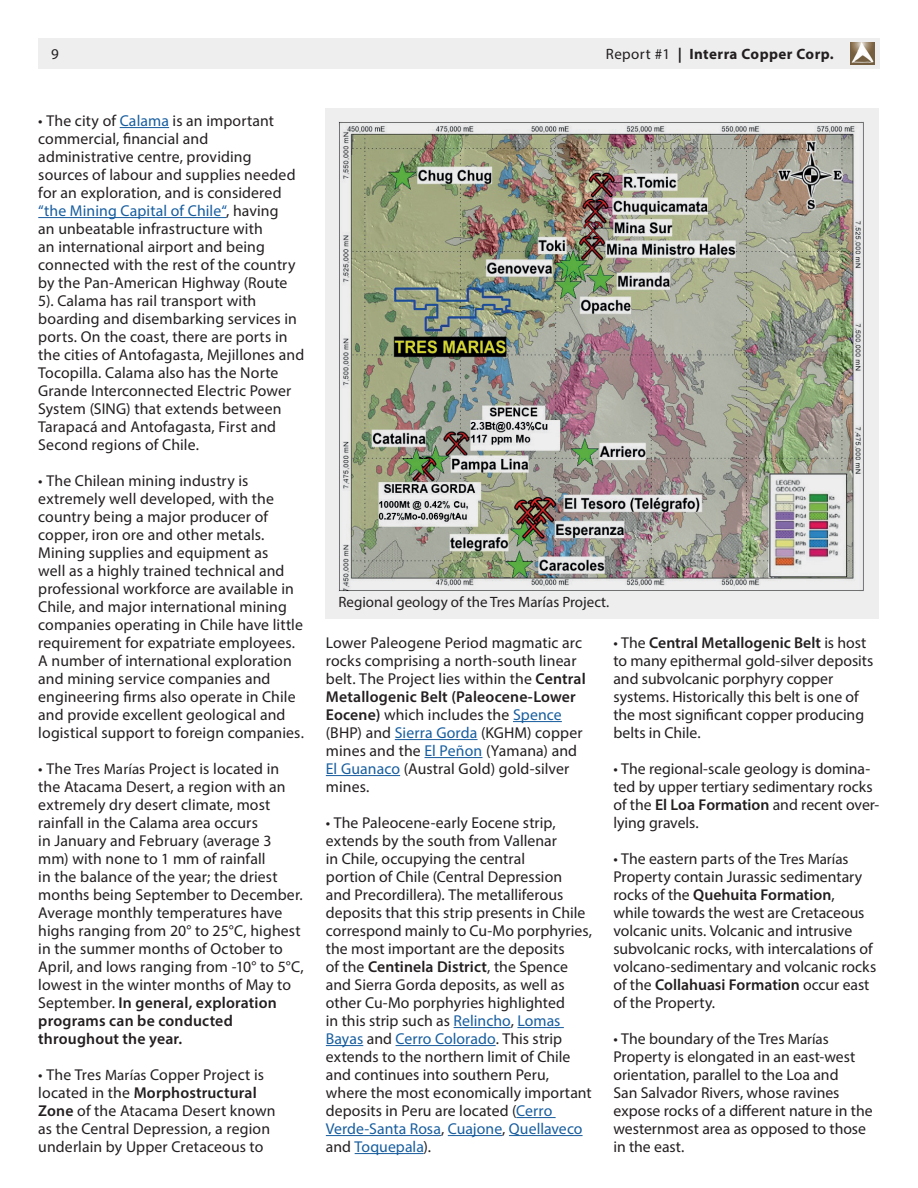
<style>
.page{position:relative;width:918px;height:1188px;background:#fff}
.page>*{position:absolute;margin:0;border:0;box-sizing:border-box;transform-origin:0 0}
.t1{font:15.75px/18px "Myriad Pro";letter-spacing:.005em;color:#231f20}
.t2{font:15px "Myriad Pro";color:#231f20}
.t3{font:700 15px "Myriad Pro";letter-spacing:.03em;color:#231f20}
.s1{font-weight:400}
.s2{color:#175d9e}
.s3{font-size:15px}
.s4{font-weight:600}
</style>
<div class="page">
<div style="left:38px;top:38px;width:842px;height:31px;background:#eeeeef"></div>
<img style="left:851px;top:43px;width:23px;height:21px">
<hr style="left:120px;top:127px;width:49px;height:1px;background:#175d9e">
<hr style="left:38px;top:217px;width:188px;height:1px;background:#175d9e">
<hr style="left:513px;top:721px;width:49px;height:1px;background:#175d9e">
<hr style="left:395px;top:739px;width:83px;height:1px;background:#175d9e">
<hr style="left:424px;top:757px;width:59px;height:1px;background:#175d9e">
<hr style="left:326px;top:775px;width:74px;height:1px;background:#175d9e">
<hr style="left:454px;top:1027px;width:57px;height:1px;background:#175d9e">
<hr style="left:517px;top:1027px;width:47px;height:1px;background:#175d9e">
<hr style="left:326px;top:1045px;width:37px;height:1px;background:#175d9e">
<hr style="left:396px;top:1045px;width:100px;height:1px;background:#175d9e">
<hr style="left:516px;top:1117px;width:40px;height:1px;background:#175d9e">
<hr style="left:326px;top:1135px;width:115px;height:1px;background:#175d9e">
<hr style="left:448px;top:1135px;width:54px;height:1px;background:#175d9e">
<hr style="left:509px;top:1135px;width:74px;height:1px;background:#175d9e">
<hr style="left:355px;top:1153px;width:69px;height:1px;background:#175d9e">
<div style="left:326px;top:108px;width:553px;height:511px;background:#eeeeef"></div>
<img style="left:338px;top:121px;width:526px;height:471px">
<p class="t2" style="left:51px;top:45px;width:9px">9</p>
<p class="t3" style="left:606px;top:46px;width:229px"><span class="s1">Report #1</span> | Interra Copper Corp.</p>
<p class="t1" style="left:38px;top:111px;width:268px">• The city of <span class="s2">Calama</span> is an important commercial, financial and administrative centre, providing sources of labour and supplies needed for an exploration, and is considered <span class="s2">“the Mining Capital of Chile“</span>, having<br>an unbeatable infrastructure with<br>an international airport and being connected with the rest of the country by the Pan-American Highway (Route 5). Calama has rail transport with boarding and disembarking services in ports. On the coast, there are ports in the cities of Antofagasta, Mejillones and Tocopilla. Calama also has the Norte Grande Interconnected Electric Power System (SING) that extends between Tarapacá and Antofagasta, First and Second regions of Chile.</p>
<p class="t1" style="left:38px;top:472px;width:267px">• The Chilean mining industry is extremely well developed, with the country being a major producer of copper, iron ore and other metals.<br>Mining supplies and equipment as<br>well as a highly trained technical and professional workforce are available in Chile, and major international mining companies operating in Chile have little requirement for expatriate employees.<br>A number of international exploration and mining service companies and engineering firms also operate in Chile and provide excellent geological and logistical support to foreign companies.</p>
<p class="t1" style="left:38px;top:759px;width:267px">• The <span class="s3">Tres Marías</span> Project is located in the Atacama Desert, a region with an extremely dry desert climate, most rainfall in the Calama area occurs<br>in January and February (average 3 mm) with none to 1 mm of rainfall<br>in the balance of the year; the driest months being September to December.<br>Average monthly temperatures have highs ranging from 20° to 25°C, highest in the summer months of October to April, and lows ranging from -10° to 5°C, lowest in the winter months of May to September. <span class="s4">In general, exploration programs can be conducted throughout the year.</span></p>
<p class="t1" style="left:38px;top:1065px;width:239px">• The Tres <span class="s3">Marías</span> Copper Project is located in the <span class="s4">Morphostructural Zone</span> of the Atacama Desert known as the Central Depression, a region underlain by Upper Cretaceous to</p>
<p class="t2" style="left:338px;top:593px;width:272px">Regional geology of the Tres Marías Project.</p>
<p class="t1" style="left:326px;top:633px;width:261px">Lower Paleogene Period magmatic arc rocks comprising a north-south linear belt. The Project lies within the <span class="s4">Central Metallogenic Belt (Paleocene-Lower Eocene)</span> which includes the <span class="s2">Spence </span>(BHP) and <span class="s2">Sierra Gorda</span> (KGHM) copper mines and the <span class="s2">El Peñon</span> (Yamana) and <span class="s2">El Guanaco</span> (Austral Gold) gold-silver mines.</p>
<p class="t1" style="left:326px;top:813px;width:268px">• The Paleocene-early Eocene strip, extends by the south from Vallenar<br>in Chile, occupying the central<br>portion of Chile (Central Depression<br>and Precordillera). The metalliferous deposits that this strip presents in Chile correspond mainly to Cu-Mo porphyries, the most important are the deposits<br>of the <span class="s4">Centinela District</span>, the Spence and Sierra Gorda deposits, as well as other Cu-Mo porphyries highlighted<br>in this strip such as <span class="s2">Relincho</span>, <span class="s2">Lomas Bayas</span> and <span class="s2">Cerro Colorado</span>. This strip extends to the northern limit of Chile and continues into southern Peru, where the most economically important deposits in Peru are located (<span class="s2">Cerro Verde-Santa Rosa</span>, <span class="s2">Cuajone</span>, <span class="s2">Quellaveco </span>and <span class="s2">Toquepala</span>).</p>
<p class="t1" style="left:613px;top:634px;width:261px">• The <span class="s4">Central Metallogenic Belt</span> is host to many epithermal gold-silver deposits and subvolcanic porphyry copper systems. Historically this belt is one of the most significant copper producing belts in Chile.</p>
<p class="t1" style="left:613px;top:760px;width:268px">• The regional-scale geology is domina&shy;ted by upper tertiary sedimentary rocks of the <span class="s4">El Loa Formation</span> and recent over&shy;lying gravels.</p>
<p class="t1" style="left:613px;top:850px;width:264px">• The eastern parts of the <span class="s3">Tres Marías </span>Property contain Jurassic sedimentary rocks of the <span class="s4">Quehuita Formation</span>,<br>while towards the west are Cretaceous volcanic units. Volcanic and intrusive subvolcanic rocks, with intercalations of volcano-sedimentary and volcanic rocks of the <span class="s4">Collahuasi Formation</span> occur east of the Property.</p>
<p class="t1" style="left:613px;top:1029px;width:261px">• The boundary of the Tres <span class="s3">Marías<br></span>Property is elongated in an east-west orientation, parallel to the Loa and<br>San Salvador Rivers, whose ravines expose rocks of a different nature in the westernmost area as opposed to those in the east.</p>
</div>
